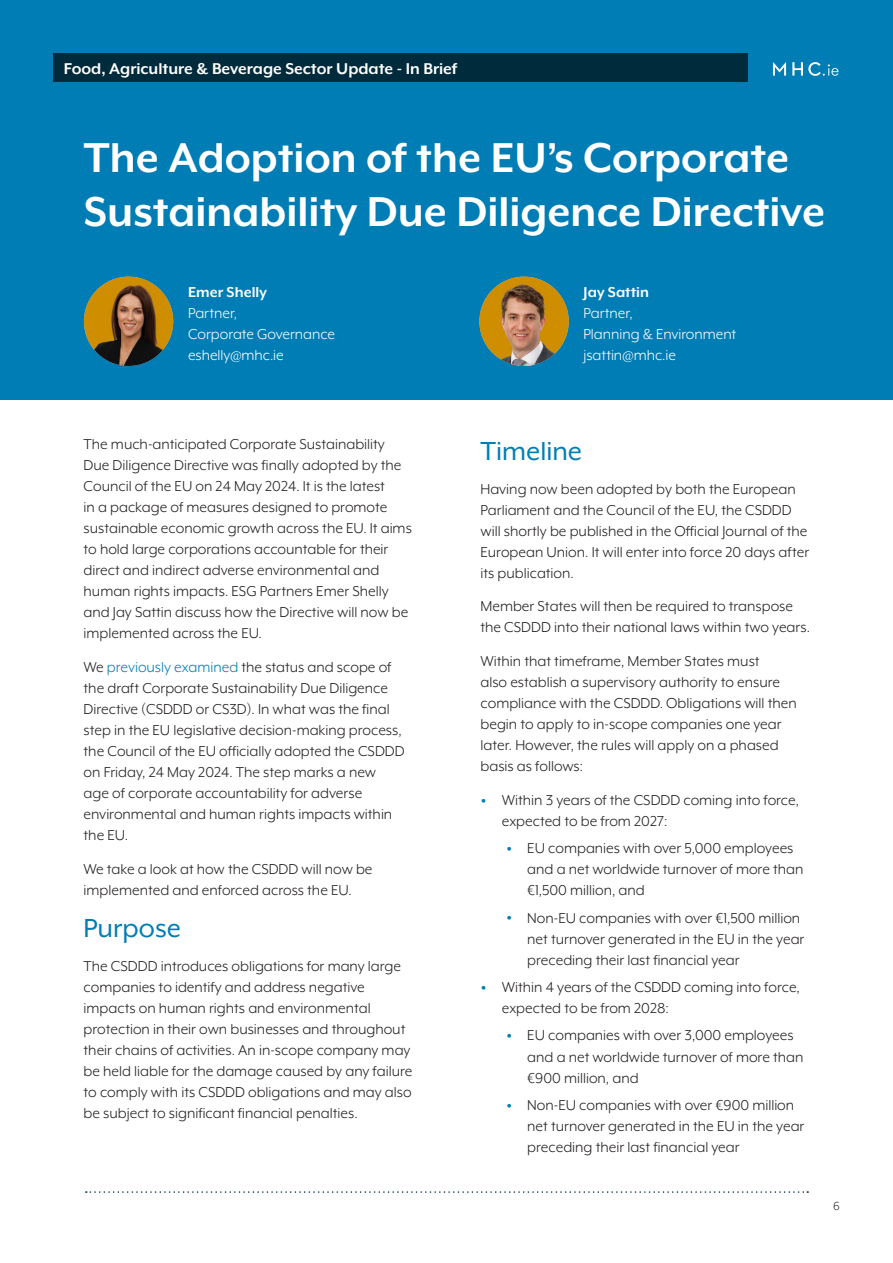
<style>
.page{position:relative;width:893px;height:1263px;background:#fff}
.page>*{position:absolute;margin:0;border:0;box-sizing:border-box;transform-origin:0 0}
.MHC_Article_Head{font:700 48px/54px "Mr Eaves XL Mod OT";color:#fff}
.MHC_Sub_Head{font:30px "Mr Eaves XL Mod OT";color:#007db5}
.MHC_Header_Title{font:700 18px "Mr Eaves XL Mod OT";color:#fff}
.MHC_Header_Title-2{font:18px "Mr Eaves XL Mod OT";color:#fff}
.MHC_Body{font:16.5px/21px "Mr Eaves XL Mod OT";color:#231f20}
.MHC_Partner_Text{font:16.5px/21px "Mr Eaves XL Mod OT";letter-spacing:-.005em;color:#fff}
.MHC_Partner_Text-2{font:700 16.5px "Mr Eaves XL Mod OT";letter-spacing:.005em;color:#fff}
.t1{font:13.5px "Mr Eaves XL Mod OT";color:#312f30}
.s1{color:#007db5}
.s2{font-size:28.5px;color:#007db5}
</style>
<div class="page">
<svg style="left:86px;top:1191px;width:722px;height:2px"></svg>
<div style="left:0;top:0;width:893px;height:400px;background:#007db5"></div>
<div style="left:53px;top:53px;width:694px;height:29px;background:#002b3d"></div>
<svg style="left:773px;top:62px;width:65px;height:14px"></svg>
<img style="left:84px;top:277px;width:89px;height:89px;border-radius:45px">
<img style="left:479px;top:277px;width:90px;height:89px;border-radius:45px">
<p class="MHC_Header_Title" style="left:64px;top:58px;width:395px">Food, Agriculture &amp; Beverage Sector Update - In Brief</p>
<p class="MHC_Header_Title-2" style="left:71px;top:58px;width:279px">inancial Services Sector Update - In B ief</p>
<p class="MHC_Article_Head" style="left:84px;top:130px;width:743px">The Adoption of the EU’s Corporate<br>Sustainability Due Diligence Directive</p>
<p class="MHC_Partner_Text-2" style="left:188px;top:283px;width:80px">Emer Shelly</p>
<p class="MHC_Partner_Text" style="left:188px;top:303px;width:51px">Partner,</p>
<p class="MHC_Partner_Text" style="left:188px;top:324px;width:148px">Corporate Governance eshelly@mhc.ie</p>
<p class="MHC_Partner_Text-2" style="left:584px;top:283px;width:67px">Jay Sattin</p>
<p class="MHC_Partner_Text" style="left:584px;top:303px;width:154px">Partner,<br>Planning &amp; Environment</p>
<p class="MHC_Partner_Text" style="left:584px;top:345px;width:94px">jsattin@mhc.ie</p>
<p class="MHC_Body" style="left:84px;top:433px;width:330px">The much-anticipated Corporate Sustainability Due Diligence Directive was finally adopted by the Council of the EU on 24 May 2024. It is the latest<br>in a package of measures designed to promote sustainable economic growth across the EU. It aims to hold large corporations accountable for their direct and indirect adverse environmental and human rights impacts. ESG Partners Emer Shelly and Jay Sattin discuss how the Directive will now be implemented across the EU.</p>
<p class="MHC_Body" style="left:84px;top:656px;width:322px">We <span class="s1">previously examined</span> the status and scope of the draft Corporate Sustainability Due Diligence Directive (CSDDD or CS3D). In what was the final step in the EU legislative decision-making process, the Council of the EU officially adopted the CSDDD on Friday, 24 May 2024. The step marks a new age of corporate accountability for adverse environmental and human rights impacts within the EU.</p>
<p class="MHC_Body" style="left:84px;top:858px;width:290px">We take a look at how the CSDDD will now be implemented and enforced across the EU.</p>
<p class="MHC_Sub_Head" style="left:84px;top:912px;width:99px">Purpose</p>
<p class="MHC_Body" style="left:84px;top:956px;width:330px">The CSDDD introduces obligations for many large companies to identify and address negative impacts on human rights and environmental protection in their own businesses and throughout their chains of activities. An in-scope company may be held liable for the damage caused by any failure to comply with its CSDDD obligations and may also be subject to significant financial penalties.</p>
<p class="MHC_Sub_Head" style="left:480px;top:435px;width:103px">Timeline</p>
<p class="MHC_Body" style="left:480px;top:478px;width:330px">Having now been adopted by both the European Parliament and the Council of the EU, the CSDDD will shortly be published in the Official Journal of the European Union. It will enter into force 20 days after its publication.</p>
<p class="MHC_Body" style="left:480px;top:596px;width:331px">Member States will then be required to transpose the CSDDD into their national laws within two years.</p>
<p class="MHC_Body" style="left:480px;top:651px;width:318px">Within that timeframe, Member States must<br>also establish a supervisory authority to ensure compliance with the CSDDD. Obligations will then begin to apply to in-scope companies one year later. However, the rules will apply on a phased basis as follows:</p>
<p class="MHC_Body" style="left:502px;top:789px;width:299px;text-indent:-21px"><span class="s2">•</span> Within 3 years of the CSDDD coming into force, expected to be from 2027:</p>
<p class="MHC_Body" style="left:527px;top:838px;width:278px;text-indent:-21px"><span class="s2">•</span> EU companies with over 5,000 employees and a net worldwide turnover of more than €1,500 million, and</p>
<p class="MHC_Body" style="left:527px;top:907px;width:279px;text-indent:-21px"><span class="s2">•</span> Non-EU companies with over €1,500 million net turnover generated in the EU in the year preceding their last financial year</p>
<p class="MHC_Body" style="left:502px;top:976px;width:300px;text-indent:-21px"><span class="s2">•</span> Within 4 years of the CSDDD coming into force, expected to be from 2028:</p>
<p class="MHC_Body" style="left:527px;top:1025px;width:278px;text-indent:-21px"><span class="s2">•</span> EU companies with over 3,000 employees and a net worldwide turnover of more than €900 million, and</p>
<p class="MHC_Body" style="left:527px;top:1094px;width:279px;text-indent:-21px"><span class="s2">•</span> Non-EU companies with over €900 million net turnover generated in the EU in the year preceding their last financial year</p>
<p class="t1" style="left:833px;top:1198px;width:8px">6</p>
</div>
